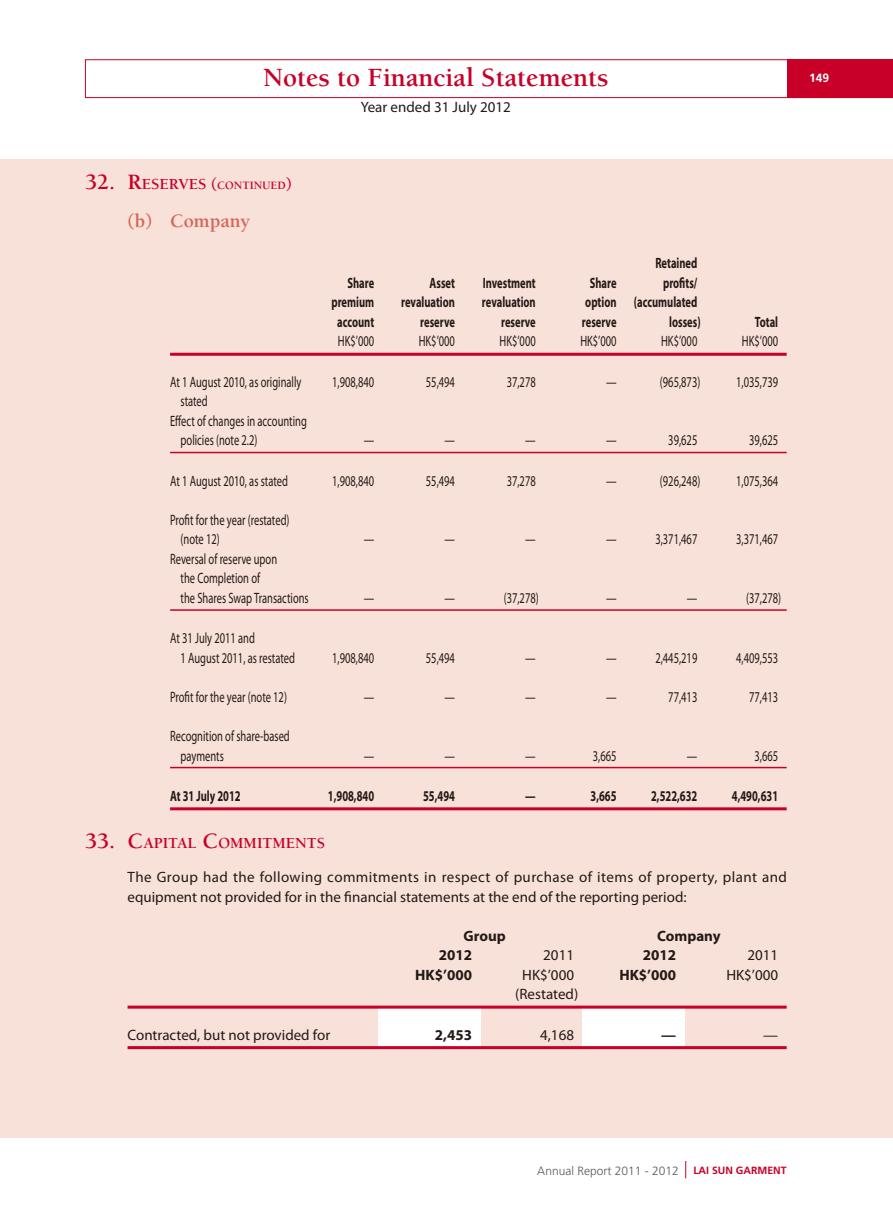
<style>
.page{position:relative;width:893px;height:1212px;background:#fff}
.page>*{position:absolute;margin:0;border:0;box-sizing:border-box;transform-origin:0 0}
.t1{font:700 27px "Berkeley Std";color:#c80027}
.t2{font:700 19.5px "Berkeley Std";color:#d76455}
.t3{font:700 15.75px "Berkeley Std";color:#c80027}
.t4{font:15px/19.5px "Myriad Pro";color:#231916;scale:.7 1}
.t5{font:700 15px "Myriad Pro";color:#231916;scale:.7 1}
.t6{font:15px/19.5px "Myriad Pro";letter-spacing:.02em;color:#231916}
.t7{font:15px "Myriad Pro";color:#231916}
.t8{font:700 15px "Myriad Pro";color:#231916}
.t9{font:300 12px "Frutiger LT Std";color:#595857}
.t10{font:700 12px "Frutiger LT Std";color:#fff}
.t11{font:700 11.55px "Berkeley Std";color:#c80027}
.t12{font:700 10.5px "Frutiger LT Std";color:#c80027}
.s1{font-size:22.5px}
.s2{font-size:15.75px}
.s3{font-size:16.5px}
</style>
<div class="page">
<svg style="left:85px;top:59px;width:808px;height:39px"></svg>
<div style="left:0;top:159px;width:893px;height:978px;background:#f8e1d9"></div>
<svg style="left:685px;top:1161px;width:1px;height:17px"></svg>
<div style="left:378px;top:1007px;width:102px;height:41px;background:#fff"></div>
<div style="left:583px;top:1007px;width:102px;height:41px;background:#fff"></div>
<hr style="left:170px;top:353px;width:617px;height:3px;background:#c80027">
<hr style="left:170px;top:452px;width:617px;height:1px;background:#c80027">
<hr style="left:170px;top:609px;width:617px;height:2px;background:#c80027">
<hr style="left:170px;top:767px;width:617px;height:1px;background:#c80027">
<hr style="left:170px;top:807px;width:617px;height:3px;background:#c80027">
<hr style="left:128px;top:1005px;width:659px;height:3px;background:#c80027">
<hr style="left:128px;top:1046px;width:659px;height:3px;background:#c80027">
<h1 class="t1" style="left:263px;top:63px;width:347px">Notes to Financial Statements</h1>
<p class="t10" style="left:809px;top:70px;width:22px">149</p>
<p class="t7" style="left:361px;top:97px;width:152px">Year ended 31 July 2012</p>
<p class="t11" style="left:85px;top:179px;width:208px"><span class="s1">32. R</span><span class="s2">ESERVES</span> <span class="s3">(</span>CONTINUED<span class="s3">)</span></p>
<h2 class="t2" style="left:128px;top:211px;width:124px">(b) Company</h2>
<p class="t5" style="left:655px;top:254px;width:62px">Retained</p>
<p class="t5" style="left:347px;top:273px;width:40px">Share</p>
<p class="t5" style="left:430px;top:273px;width:38px">Asset</p>
<p class="t5" style="left:483px;top:273px;width:77px">Investment</p>
<p class="t5" style="left:590px;top:273px;width:40px">Share</p>
<p class="t5" style="left:663px;top:273px;width:51px">profits/</p>
<p class="t5" style="left:331px;top:293px;width:63px">premium</p>
<p class="t5" style="left:401px;top:293px;width:78px">revaluation</p>
<p class="t5" style="left:482px;top:293px;width:78px">revaluation</p>
<p class="t5" style="left:585px;top:293px;width:162px">option (accumulated</p>
<p class="t5" style="left:337px;top:312px;width:54px">account</p>
<p class="t5" style="left:420px;top:312px;width:51px">reserve</p>
<p class="t5" style="left:501px;top:312px;width:51px">reserve</p>
<p class="t5" style="left:582px;top:312px;width:51px">reserve</p>
<p class="t5" style="left:669px;top:312px;width:46px">losses)</p>
<p class="t5" style="left:755px;top:312px;width:35px">Total</p>
<p class="t4" style="left:338px;top:331px;width:53px">HK$’000</p>
<p class="t4" style="left:419px;top:331px;width:53px">HK$’000</p>
<p class="t4" style="left:499px;top:331px;width:53px">HK$’000</p>
<p class="t4" style="left:580px;top:331px;width:53px">HK$’000</p>
<p class="t4" style="left:661px;top:331px;width:53px">HK$’000</p>
<p class="t4" style="left:742px;top:331px;width:53px">HK$’000</p>
<p class="t4" style="left:170px;top:372px;width:189px">At 1 August 2010, as originally</p>
<p class="t4" style="left:332px;top:372px;width:62px">1,908,840</p>
<p class="t4" style="left:426px;top:372px;width:43px">55,494</p>
<p class="t4" style="left:507px;top:372px;width:43px">37,278</p>
<p class="t4" style="left:606px;top:372px;width:17px">—</p>
<p class="t4" style="left:660px;top:372px;width:59px">(965,873)</p>
<p class="t4" style="left:736px;top:372px;width:62px">1,035,739</p>
<p class="t4" style="left:181px;top:391px;width:40px">stated</p>
<p class="t4" style="left:170px;top:411px;width:197px">Effect of changes in accounting</p>
<p class="t4" style="left:181px;top:430px;width:111px">policies (note 2.2)</p>
<p class="t4" style="left:364px;top:430px;width:17px">—</p>
<p class="t4" style="left:444px;top:430px;width:17px">—</p>
<p class="t4" style="left:525px;top:430px;width:17px">—</p>
<p class="t4" style="left:606px;top:430px;width:17px">—</p>
<p class="t4" style="left:668px;top:430px;width:43px">39,625</p>
<p class="t4" style="left:749px;top:430px;width:43px">39,625</p>
<p class="t4" style="left:170px;top:471px;width:170px">At 1 August 2010, as stated</p>
<p class="t4" style="left:332px;top:471px;width:62px">1,908,840</p>
<p class="t4" style="left:426px;top:471px;width:43px">55,494</p>
<p class="t4" style="left:507px;top:471px;width:43px">37,278</p>
<p class="t4" style="left:606px;top:471px;width:17px">—</p>
<p class="t4" style="left:660px;top:471px;width:59px">(926,248)</p>
<p class="t4" style="left:736px;top:471px;width:62px">1,075,364</p>
<p class="t4" style="left:181px;top:510px;width:157px;text-indent:-10px">Profit for the year (restated) (note 12)</p>
<p class="t4" style="left:364px;top:529px;width:17px">—</p>
<p class="t4" style="left:444px;top:529px;width:17px">—</p>
<p class="t4" style="left:525px;top:529px;width:17px">—</p>
<p class="t4" style="left:606px;top:529px;width:17px">—</p>
<p class="t4" style="left:655px;top:529px;width:62px">3,371,467</p>
<p class="t4" style="left:736px;top:529px;width:62px">3,371,467</p>
<p class="t4" style="left:181px;top:549px;width:185px;text-indent:-10px">Reversal of reserve upon<br>the Completion of<br>the Shares Swap Transactions</p>
<p class="t4" style="left:181px;top:628px;width:165px;text-indent:-10px">At 31 July 2011 and<br>1 August 2011, as restated</p>
<p class="t4" style="left:364px;top:588px;width:17px">—</p>
<p class="t4" style="left:444px;top:588px;width:17px">—</p>
<p class="t4" style="left:504px;top:588px;width:52px">(37,278)</p>
<p class="t4" style="left:606px;top:588px;width:17px">—</p>
<p class="t4" style="left:687px;top:588px;width:17px">—</p>
<p class="t4" style="left:746px;top:588px;width:52px">(37,278)</p>
<p class="t4" style="left:332px;top:648px;width:62px">1,908,840</p>
<p class="t4" style="left:426px;top:648px;width:43px">55,494</p>
<p class="t4" style="left:525px;top:648px;width:17px">—</p>
<p class="t4" style="left:606px;top:648px;width:17px">—</p>
<p class="t4" style="left:655px;top:648px;width:62px">2,445,219</p>
<p class="t4" style="left:736px;top:648px;width:62px">4,409,553</p>
<p class="t4" style="left:170px;top:687px;width:168px">Profit for the year (note 12)</p>
<p class="t4" style="left:364px;top:687px;width:17px">—</p>
<p class="t4" style="left:444px;top:687px;width:17px">—</p>
<p class="t4" style="left:525px;top:687px;width:17px">—</p>
<p class="t4" style="left:606px;top:687px;width:17px">—</p>
<p class="t4" style="left:668px;top:687px;width:43px">77,413</p>
<p class="t4" style="left:749px;top:687px;width:43px">77,413</p>
<p class="t4" style="left:181px;top:726px;width:158px;text-indent:-10px">Recognition of share-based payments</p>
<p class="t4" style="left:364px;top:745px;width:17px">—</p>
<p class="t4" style="left:444px;top:745px;width:17px">—</p>
<p class="t4" style="left:525px;top:745px;width:17px">—</p>
<p class="t4" style="left:593px;top:745px;width:35px">3,665</p>
<p class="t4" style="left:687px;top:745px;width:17px">—</p>
<p class="t4" style="left:754px;top:745px;width:35px">3,665</p>
<p class="t5" style="left:170px;top:786px;width:102px">At 31 July 2012</p>
<p class="t5" style="left:328px;top:786px;width:68px">1,908,840</p>
<p class="t5" style="left:423px;top:786px;width:47px">55,494</p>
<p class="t5" style="left:525px;top:786px;width:17px">—</p>
<p class="t5" style="left:590px;top:786px;width:39px">3,665</p>
<p class="t5" style="left:651px;top:786px;width:68px">2,522,632</p>
<p class="t5" style="left:732px;top:786px;width:68px">4,490,631</p>
<p class="t3" style="left:85px;top:834px;width:242px"><span class="s1">33. C</span>APITAL <span class="s1">C</span>OMMITMENTS</p>
<p class="t6" style="left:128px;top:867px;width:661px">The Group had the following commitments in respect of purchase of items of property, plant and equipment not provided for in the financial statements at the end of the reporting period:</p>
<p class="t8" style="left:464px;top:926px;width:44px">Group</p>
<p class="t8" style="left:657px;top:926px;width:65px">Company</p>
<p class="t8" style="left:439px;top:945px;width:35px">2012</p>
<p class="t7" style="left:543px;top:946px;width:32px">2011</p>
<p class="t8" style="left:643px;top:945px;width:35px">2012</p>
<p class="t7" style="left:747px;top:946px;width:32px">2011</p>
<p class="t8" style="left:415px;top:965px;width:58px">HK$’000</p>
<p class="t7" style="left:522px;top:965px;width:53px">HK$’000</p>
<p class="t8" style="left:619px;top:965px;width:58px">HK$’000</p>
<p class="t7" style="left:726px;top:965px;width:53px">HK$’000</p>
<p class="t7" style="left:515px;top:985px;width:65px">(Restated)</p>
<p class="t7" style="left:128px;top:1025px;width:204px">Contracted, but not provided for</p>
<p class="t8" style="left:435px;top:1025px;width:39px">2,453</p>
<p class="t7" style="left:540px;top:1025px;width:35px">4,168</p>
<p class="t8" style="left:661px;top:1025px;width:16px">—</p>
<p class="t7" style="left:763px;top:1025px;width:16px">—</p>
<p class="t9" style="left:537px;top:1164px;width:143px">Annual Report 2011 - 2012</p>
<p class="t12" style="left:693px;top:1164px;width:95px">LAI SUN GARMENT</p>
</div>
